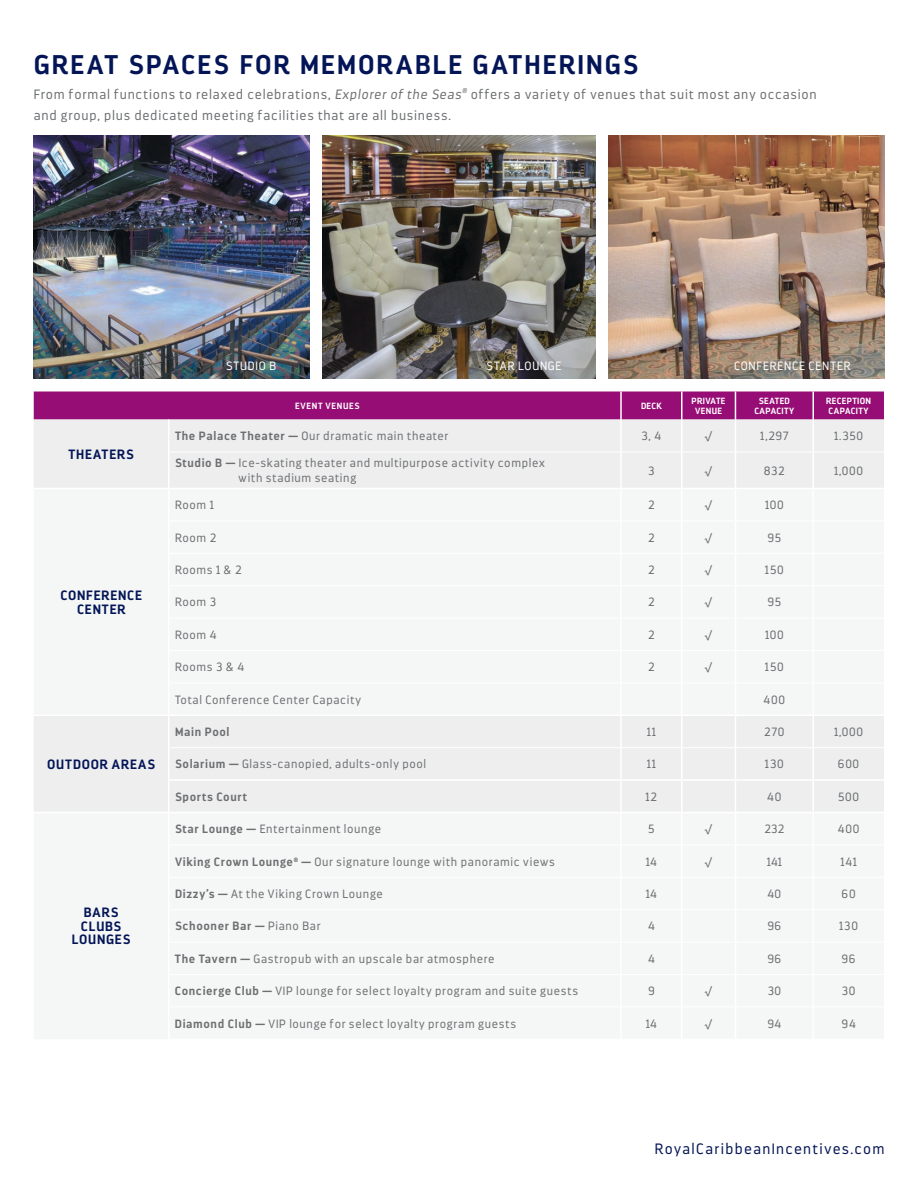
<style>
.page{position:relative;width:918px;height:1188px;background:#fff}
.page>*{position:absolute;margin:0;border:0;box-sizing:border-box;transform-origin:0 0}
.t1{font:700 27px "Darwin";letter-spacing:.08em;color:#031556}
.t2{font:300 15px "Darwin";letter-spacing:.09em;color:#031556}
.t3{font:300 13.5px/21px "Darwin";letter-spacing:.06em;color:#6d6f71}
.t4{font:700 13.5px/13.5px "Darwin";letter-spacing:.06em;color:#031556;text-align:center}
.t5{font:300 12px/15px "Darwin";letter-spacing:.055em;color:#6d6f71}
.t6{font:700 12px "Darwin";letter-spacing:.05em;color:#6d6f71}
.t7{font:300 12px "Darwin";letter-spacing:.065em;color:#fff}
.t8{font:700 9px/10.5px "Darwin";letter-spacing:.045em;color:#fff;text-align:center}
.t9{font:700 9px "Darwin";letter-spacing:.075em;color:#fff}
.s1{font-style:italic}
.s2{font-weight:700}
.s3{font-weight:300}
</style>
<div class="page">
<img style="left:609px;top:136px;width:275px;height:243px">
<img style="left:34px;top:136px;width:275px;height:176px">
<img style="left:323px;top:136px;width:272px;height:243px">
<img style="left:34px;top:312px;width:276px;height:67px">
<div style="left:34px;top:420px;width:850px;height:68px;background:#eeeeef"></div>
<div style="left:34px;top:716px;width:850px;height:96px;background:#eeeeef"></div>
<div style="left:34px;top:392px;width:850px;height:28px;background:#970d76"></div>
<hr style="left:812px;top:392px;width:2px;height:28px;background:#fff">
<hr style="left:168px;top:420px;width:2px;height:32px;background:#fff">
<hr style="left:620px;top:420px;width:2px;height:32px;background:#fff">
<hr style="left:681px;top:420px;width:1px;height:32px;background:#fff">
<hr style="left:735px;top:420px;width:1px;height:32px;background:#fff">
<hr style="left:812px;top:420px;width:2px;height:32px;background:#fff">
<hr style="left:168px;top:452px;width:2px;height:36px;background:#fff">
<hr style="left:620px;top:452px;width:2px;height:36px;background:#fff">
<hr style="left:681px;top:452px;width:1px;height:36px;background:#fff">
<hr style="left:735px;top:452px;width:1px;height:36px;background:#fff">
<hr style="left:812px;top:452px;width:2px;height:36px;background:#fff">
<hr style="left:168px;top:748px;width:2px;height:31px;background:#fff">
<hr style="left:620px;top:748px;width:2px;height:31px;background:#fff">
<hr style="left:681px;top:748px;width:1px;height:31px;background:#fff">
<hr style="left:735px;top:748px;width:1px;height:31px;background:#fff">
<hr style="left:812px;top:748px;width:2px;height:31px;background:#fff">
<hr style="left:168px;top:781px;width:2px;height:31px;background:#fff">
<hr style="left:620px;top:781px;width:2px;height:31px;background:#fff">
<hr style="left:681px;top:781px;width:1px;height:31px;background:#fff">
<hr style="left:735px;top:781px;width:1px;height:31px;background:#fff">
<hr style="left:812px;top:781px;width:2px;height:31px;background:#fff">
<hr style="left:168px;top:716px;width:2px;height:32px;background:#fff">
<hr style="left:620px;top:716px;width:2px;height:31px;background:#fff">
<hr style="left:681px;top:716px;width:1px;height:31px;background:#fff">
<hr style="left:735px;top:716px;width:1px;height:31px;background:#fff">
<hr style="left:812px;top:716px;width:2px;height:31px;background:#fff">
<hr style="left:168px;top:779px;width:453px;height:2px;background:#fff">
<hr style="left:621px;top:779px;width:61px;height:2px;background:#fff">
<hr style="left:682px;top:779px;width:53px;height:2px;background:#fff">
<hr style="left:735px;top:779px;width:78px;height:2px;background:#fff">
<hr style="left:813px;top:779px;width:71px;height:2px;background:#fff">
<hr style="left:170px;top:452px;width:451px;height:1px;background:#fff">
<hr style="left:621px;top:452px;width:61px;height:1px;background:#fff">
<hr style="left:682px;top:452px;width:53px;height:1px;background:#fff">
<hr style="left:735px;top:452px;width:78px;height:1px;background:#fff">
<hr style="left:813px;top:452px;width:71px;height:1px;background:#fff">
<hr style="left:170px;top:747px;width:451px;height:1px;background:#fff">
<hr style="left:621px;top:747px;width:61px;height:1px;background:#fff">
<hr style="left:682px;top:747px;width:53px;height:1px;background:#fff">
<hr style="left:735px;top:747px;width:78px;height:1px;background:#fff">
<hr style="left:813px;top:747px;width:71px;height:1px;background:#fff">
<h1 class="t1" style="left:34px;top:48px;width:606px">GREAT SPACES FOR MEMORABLE GATHERINGS</h1>
<p class="t3" style="left:34px;top:84px;width:784px">From formal functions to relaxed celebrations, <span class="s1">Explorer of the Seas</span><sup>®</sup> offers a variety of venues that suit most any occasion and group, plus dedicated meeting facilities that are all business.</p>
<p class="t7" style="left:226px;top:358px;width:52px">STUDIO B</p>
<p class="t7" style="left:487px;top:358px;width:76px">STAR LOUNGE</p>
<p class="t7" style="left:734px;top:358px;width:118px">CONFERENCE CENTER</p>
<p class="t4" style="left:69px;top:448px;width:67px">THEATERS</p>
<p class="t4" style="left:60px;top:589px;width:83px">CONFERENCE<br>CENTER</p>
<p class="t4" style="left:47px;top:757px;width:109px">OUTDOOR AREAS</p>
<p class="t4" style="left:72px;top:906px;width:60px">BARS<br>CLUBS<br>LOUNGES</p>
<p class="t9" style="left:295px;top:400px;width:66px">EVENT VENUES</p>
<p class="t8" style="left:641px;top:401px;width:22px">DECK</p>
<p class="t8" style="left:692px;top:395px;width:35px">PRIVATE<br>VENUE</p>
<p class="t8" style="left:754px;top:395px;width:41px">SEATED<br>CAPACITY</p>
<p class="t8" style="left:826px;top:395px;width:46px;text-align:left">RECEPTION<br>CAPACITY</p>
<p class="t5" style="left:175px;top:429px;width:275px"><span class="s2">The Palace Theater —</span> Our dramatic main theater</p>
<p class="t5" style="left:642px;top:429px;width:21px">3, 4</p>
<p class="t5" style="left:704px;top:429px;width:10px">√</p>
<p class="t5" style="left:760px;top:429px;width:30px">1,297</p>
<p class="t5" style="left:834px;top:429px;width:30px">1.350</p>
<p class="t5" style="left:239px;top:456px;width:308px;text-indent:-64px"><span class="s2">Studio B —</span> Ice-skating theater and multipurpose activity complex with stadium seating</p>
<p class="t5" style="left:648px;top:463px;width:8px">3</p>
<p class="t5" style="left:704px;top:463px;width:10px">√</p>
<p class="t5" style="left:764px;top:463px;width:22px">832</p>
<p class="t5" style="left:834px;top:463px;width:31px">1,000</p>
<p class="t5" style="left:175px;top:498px;width:40px">Room 1</p>
<p class="t5" style="left:648px;top:498px;width:8px">2</p>
<p class="t5" style="left:704px;top:498px;width:10px">√</p>
<p class="t5" style="left:765px;top:498px;width:20px">100</p>
<p class="t5" style="left:175px;top:530px;width:43px">Room 2</p>
<p class="t5" style="left:648px;top:530px;width:8px">2</p>
<p class="t5" style="left:704px;top:530px;width:10px">√</p>
<p class="t5" style="left:768px;top:530px;width:15px">95</p>
<p class="t5" style="left:175px;top:562px;width:68px">Rooms 1 &amp; 2</p>
<p class="t5" style="left:648px;top:562px;width:8px">2</p>
<p class="t5" style="left:704px;top:562px;width:10px">√</p>
<p class="t5" style="left:765px;top:562px;width:20px">150</p>
<p class="t5" style="left:175px;top:595px;width:43px">Room 3</p>
<p class="t5" style="left:648px;top:595px;width:8px">2</p>
<p class="t5" style="left:704px;top:595px;width:10px">√</p>
<p class="t5" style="left:768px;top:595px;width:15px">95</p>
<p class="t5" style="left:175px;top:627px;width:43px">Room 4</p>
<p class="t5" style="left:648px;top:627px;width:8px">2</p>
<p class="t5" style="left:704px;top:627px;width:10px">√</p>
<p class="t5" style="left:765px;top:627px;width:20px">100</p>
<p class="t5" style="left:175px;top:660px;width:71px">Rooms 3 &amp; 4</p>
<p class="t5" style="left:648px;top:660px;width:8px">2</p>
<p class="t5" style="left:704px;top:660px;width:10px">√</p>
<p class="t5" style="left:765px;top:660px;width:20px">150</p>
<p class="t5" style="left:175px;top:692px;width:188px">Total Conference Center Capacity</p>
<p class="t5" style="left:764px;top:692px;width:23px">400</p>
<p class="t6" style="left:175px;top:724px;width:56px">Main Pool</p>
<p class="t5" style="left:647px;top:724px;width:11px">11</p>
<p class="t5" style="left:764px;top:724px;width:22px">270</p>
<p class="t5" style="left:834px;top:724px;width:31px">1,000</p>
<p class="t5" style="left:175px;top:757px;width:253px"><span class="s2">Solarium —</span> Glass-canopied, adults-only pool</p>
<p class="t5" style="left:647px;top:757px;width:11px">11</p>
<p class="t5" style="left:765px;top:757px;width:20px">130</p>
<p class="t5" style="left:838px;top:757px;width:23px">600</p>
<p class="t6" style="left:175px;top:789px;width:73px">Sports Court</p>
<p class="t5" style="left:646px;top:789px;width:13px">12</p>
<p class="t5" style="left:767px;top:789px;width:16px">40</p>
<p class="t5" style="left:838px;top:789px;width:23px">500</p>
<p class="t5" style="left:175px;top:822px;width:208px"><span class="s2">Star Lounge —</span> Entertainment lounge</p>
<p class="t5" style="left:648px;top:822px;width:8px">5</p>
<p class="t5" style="left:704px;top:822px;width:10px">√</p>
<p class="t5" style="left:764px;top:822px;width:21px">232</p>
<p class="t5" style="left:838px;top:822px;width:23px">400</p>
<p class="t5" style="left:175px;top:854px;width:381px"><span class="s2">Viking Crown Lounge</span><sup>®</sup> <span class="s2">—</span> Our signature lounge with panoramic views</p>
<p class="t5" style="left:646px;top:854px;width:13px">14</p>
<p class="t5" style="left:704px;top:854px;width:10px">√</p>
<p class="t5" style="left:767px;top:854px;width:17px">141</p>
<p class="t5" style="left:840px;top:854px;width:18px">141</p>
<p class="t5" style="left:175px;top:886px;width:209px"><span class="s2">Dizzy’s —</span> At the Viking Crown Lounge</p>
<p class="t5" style="left:646px;top:886px;width:13px">14</p>
<p class="t5" style="left:768px;top:886px;width:15px">40</p>
<p class="t5" style="left:842px;top:886px;width:15px">60</p>
<p class="t6" style="left:175px;top:919px;width:147px">Schooner Bar — <span class="s3">Piano Bar</span></p>
<p class="t5" style="left:648px;top:919px;width:8px">4</p>
<p class="t5" style="left:768px;top:919px;width:15px">96</p>
<p class="t5" style="left:839px;top:919px;width:20px">130</p>
<p class="t5" style="left:175px;top:951px;width:321px"><span class="s2">The Tavern —</span> Gastropub with an upscale bar atmosphere</p>
<p class="t5" style="left:648px;top:951px;width:8px">4</p>
<p class="t5" style="left:768px;top:951px;width:15px">96</p>
<p class="t5" style="left:842px;top:951px;width:16px">96</p>
<p class="t5" style="left:175px;top:984px;width:405px"><span class="s2">Concierge Club —</span> VIP lounge for select loyalty program and suite guests</p>
<p class="t5" style="left:648px;top:984px;width:8px">9</p>
<p class="t5" style="left:704px;top:984px;width:10px">√</p>
<p class="t5" style="left:768px;top:984px;width:15px">30</p>
<p class="t5" style="left:842px;top:984px;width:15px">30</p>
<p class="t5" style="left:175px;top:1016px;width:343px"><span class="s2">Diamond Club —</span> VIP lounge for select loyalty program guests</p>
<p class="t5" style="left:646px;top:1016px;width:13px">14</p>
<p class="t5" style="left:704px;top:1016px;width:10px">√</p>
<p class="t5" style="left:768px;top:1016px;width:15px">94</p>
<p class="t5" style="left:842px;top:1016px;width:16px">94</p>
<p class="t2" style="left:655px;top:1140px;width:231px">RoyalCaribbeanIncentives.com</p>
</div>
